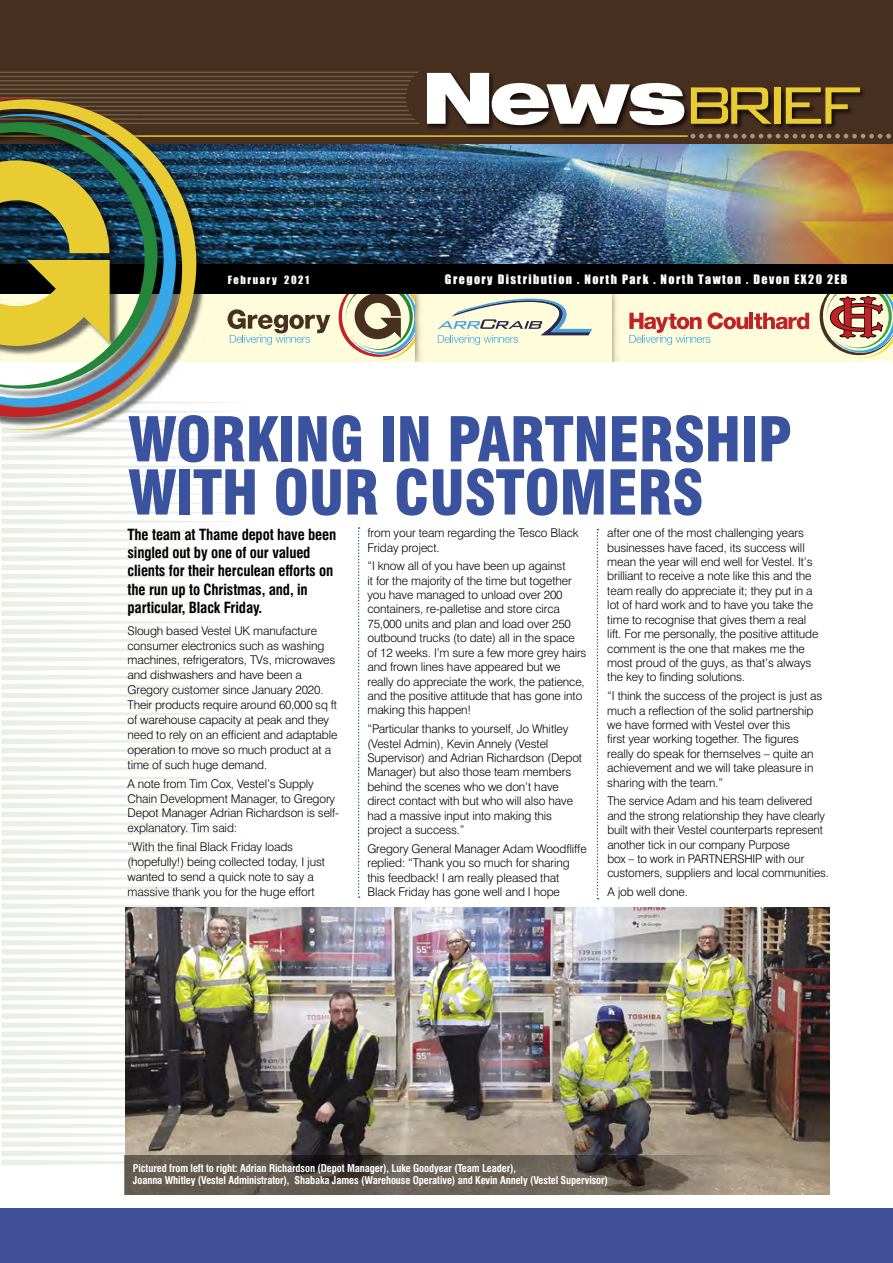
<style>
.page{position:relative;width:893px;height:1263px;background:#fff}
.page>*{position:absolute;margin:0;border:0;box-sizing:border-box;transform-origin:0 0}
.t1{font:300 70.5px "Bank Gothic BT";letter-spacing:-.17em;color:#e9cb32}
.t2{font:900 condensed 60.15px/53.1px "Swiss 721 BT";letter-spacing:-.01em;color:#3b539e}
.t3{font:700 condensed 15px/18.5px "Swiss 721 BT";letter-spacing:-.01em;color:#000}
.t4{font:300 12px/14.4px "Swiss 721 BT";letter-spacing:-.01em;color:#000}
.t5{font:12px "Impact";letter-spacing:.12em;color:#fff}
.t6{font:700 condensed 10.5px/12.6px "Swiss 721 BT";letter-spacing:-.01em;color:#fff}
.t7{font:10.5px "Impact";letter-spacing:.145em;color:#fff}
.s1{font-family:"Swiss 721 BT";font-weight:900;font-stretch:expanded;color:#fff}
</style>
<div class="page">
<svg style="left:1px;top:402px;width:248px;height:763px"></svg>
<div style="left:0;top:1209px;width:893px;height:54px;background:#3f5098"></div>
<svg style="left:358px;top:527px;width:2px;height:371px"></svg>
<svg style="left:597px;top:529px;width:1px;height:370px"></svg>
<div style="left:0;top:292px;width:870px;height:69px;background:#fffcdb"></div>
<div style="left:361px;top:292px;width:62px;height:69px;background:#473020;opacity:.75"></div>
<div style="left:557px;top:292px;width:62px;height:69px;background:#473020;opacity:.75"></div>
<div style="left:566px;top:293px;width:45px;height:68px;background:#fffcdb"></div>
<div style="left:0;top:0;width:893px;height:157px;background:#473020"></div>
<hr style="left:0;top:72px;width:421px;height:1px;background:#715b43">
<hr style="left:0;top:76px;width:421px;height:1px;background:#715b43">
<hr style="left:0;top:80px;width:421px;height:2px;background:#715b43">
<hr style="left:0;top:84px;width:421px;height:2px;background:#715b43">
<hr style="left:0;top:89px;width:421px;height:1px;background:#715b43">
<hr style="left:0;top:93px;width:421px;height:1px;background:#715b43">
<hr style="left:0;top:97px;width:421px;height:2px;background:#715b43">
<hr style="left:0;top:101px;width:421px;height:2px;background:#715b43">
<hr style="left:0;top:106px;width:421px;height:1px;background:#715b43">
<hr style="left:0;top:110px;width:421px;height:1px;background:#715b43">
<hr style="left:0;top:114px;width:421px;height:2px;background:#715b43">
<hr style="left:0;top:118px;width:421px;height:2px;background:#715b43">
<hr style="left:0;top:123px;width:421px;height:1px;background:#715b43">
<hr style="left:0;top:135px;width:688px;height:2px;background:#e9cb32">
<div style="left:406px;top:65px;width:64px;height:64px;background:#473020;border-radius:50%"></div>
<img style="left:206px;top:145px;width:687px;height:119px">
<svg style="left:691px;top:134px;width:200px;height:4px"></svg>
<div style="left:426px;top:72px;width:440px;height:60px;background:#000;opacity:.75"></div>
<div style="left:818px;top:293px;width:75px;height:68px;background:#fffcdb"></div>
<svg style="left:818px;top:293px;width:75px;height:66px"></svg>
<div style="left:433px;top:288px;width:171px;height:73px;background:#fffcdb"></div>
<svg style="left:438px;top:298px;width:154px;height:47px"></svg>
<svg style="left:629px;top:312px;width:119px;height:33px"></svg>
<hr style="left:749px;top:313px;width:4px;height:16px;background:#c02327">
<svg style="left:754px;top:313px;width:55px;height:16px"></svg>
<svg style="left:228px;top:293px;width:187px;height:67px"></svg>
<div style="left:0;top:264px;width:893px;height:29px;background:#000"></div>
<div style="left:0;top:99px;width:206px;height:341px;background:#000;opacity:.57"></div>
<svg style="left:183px;top:98px;width:13px;height:332px"></svg>
<svg style="left:183px;top:103px;width:9px;height:319px"></svg>
<img style="left:0;top:97px;width:183px;height:333px">
<img style="left:125px;top:908px;width:704px;height:286px">
<svg style="left:124px;top:1155px;width:608px;height:39px;fill:#665e52"></svg>
<hr style="left:0;top:1209px;width:1px;height:54px;background:#473020">
<h1 class="t1" style="left:421px;top:67px;width:441px"><span class="s1">News</span>BRIEF</h1>
<p class="t7" style="left:228px;top:271px;width:83px">February 2021</p>
<p class="t5" style="left:445px;top:270px;width:404px">Gregory Distribution . North Park . North Tawton . Devon EX20 2EB</p>
<h2 class="t2" style="left:128px;top:413px;width:666px">WORKING IN PARTNERSHIP<br>WITH OUR CUSTOMERS</h2>
<p class="t3" style="left:128px;top:525px;width:210px">The team at Thame depot have been singled out by one of our valued clients for their herculean efforts on the run up to Christmas, and, in particular, Black Friday.</p>
<p class="t4" style="left:128px;top:623px;width:211px;line-height:14.9px">Slough based Vestel UK manufacture consumer electronics such as washing machines, refrigerators, TVs, microwaves and dishwashers and have been a Gregory customer since January 2020.<br>Their products require around 60,000 sq ft of warehouse capacity at peak and they need to rely on an efficient and adaptable operation to move so much product at a time of such huge demand.</p>
<p class="t4" style="left:128px;top:776px;width:213px;line-height:14.9px">A note from Tim Cox, Vestel’s Supply Chain Development Manager, to Gregory Depot Manager Adrian Richardson is self&shy;explanatory. Tim said:</p>
<p class="t4" style="left:128px;top:839px;width:199px;line-height:14.9px">“With the final Black Friday loads (hopefully!) being collected today, I just wanted to send a quick note to say a massive thank you for the huge effort</p>
<p class="t4" style="left:367px;top:525px;width:213px">from your team regarding the Tesco Black<br>Friday project.</p>
<p class="t4" style="left:367px;top:559px;width:221px">“I know all of you have been up against<br>it for the majority of the time but together you have managed to unload over 200 containers, re-palletise and store circa 75,000 units and plan and load over 250 outbound trucks (to date) all in the space of 12 weeks. I’m sure a few more grey hairs and frown lines have appeared but we really do appreciate the work, the patience, and the positive attitude that has gone into making this happen!</p>
<p class="t4" style="left:367px;top:721px;width:216px">“Particular thanks to yourself, Jo Whitley (Vestel Admin), Kevin Annely (Vestel Supervisor) and Adrian Richardson (Depot Manager) but also those team members behind the scenes who we don’t have direct contact with but who will also have had a massive input into making this project a success.”</p>
<p class="t4" style="left:367px;top:841px;width:221px">Gregory General Manager Adam Woodfliffe replied: “Thank you so much for sharing this feedback! I am really pleased that Black Friday has gone well and I hope</p>
<p class="t4" style="left:607px;top:526px;width:213px">after one of the most challenging years businesses have faced, its success will mean the year will end well for Vestel. It’s brilliant to receive a note like this and the team really do appreciate it; they put in a lot of hard work and to have you take the time to recognise that gives them a real lift. For me personally, the positive attitude comment is the one that makes me the most proud of the guys, as that’s always the key to finding solutions.</p>
<p class="t4" style="left:607px;top:688px;width:217px">“I think the success of the project is just as much a reflection of the solid partnership we have formed with Vestel over this<br>first year working together. The figures really do speak for themselves – quite an achievement and we will take pleasure in sharing with the team.”</p>
<p class="t4" style="left:607px;top:794px;width:223px">The service Adam and his team delivered and the strong relationship they have clearly built with their Vestel counterparts represent another tick in our company Purpose<br>box – to work in PARTNERSHIP with our customers, suppliers and local communities.</p>
<p class="t4" style="left:607px;top:884px;width:82px">A job well done.</p>
<p class="t6" style="left:133px;top:1161px;width:477px">Pictured from left to right: Adrian Richardson (Depot Manager), Luke Goodyear (Team Leader),<br>Joanna Whitley (Vestel Administrator), Shabaka James (Warehouse Operative) and Kevin Annely (Vestel Supervisor)</p>
</div>
